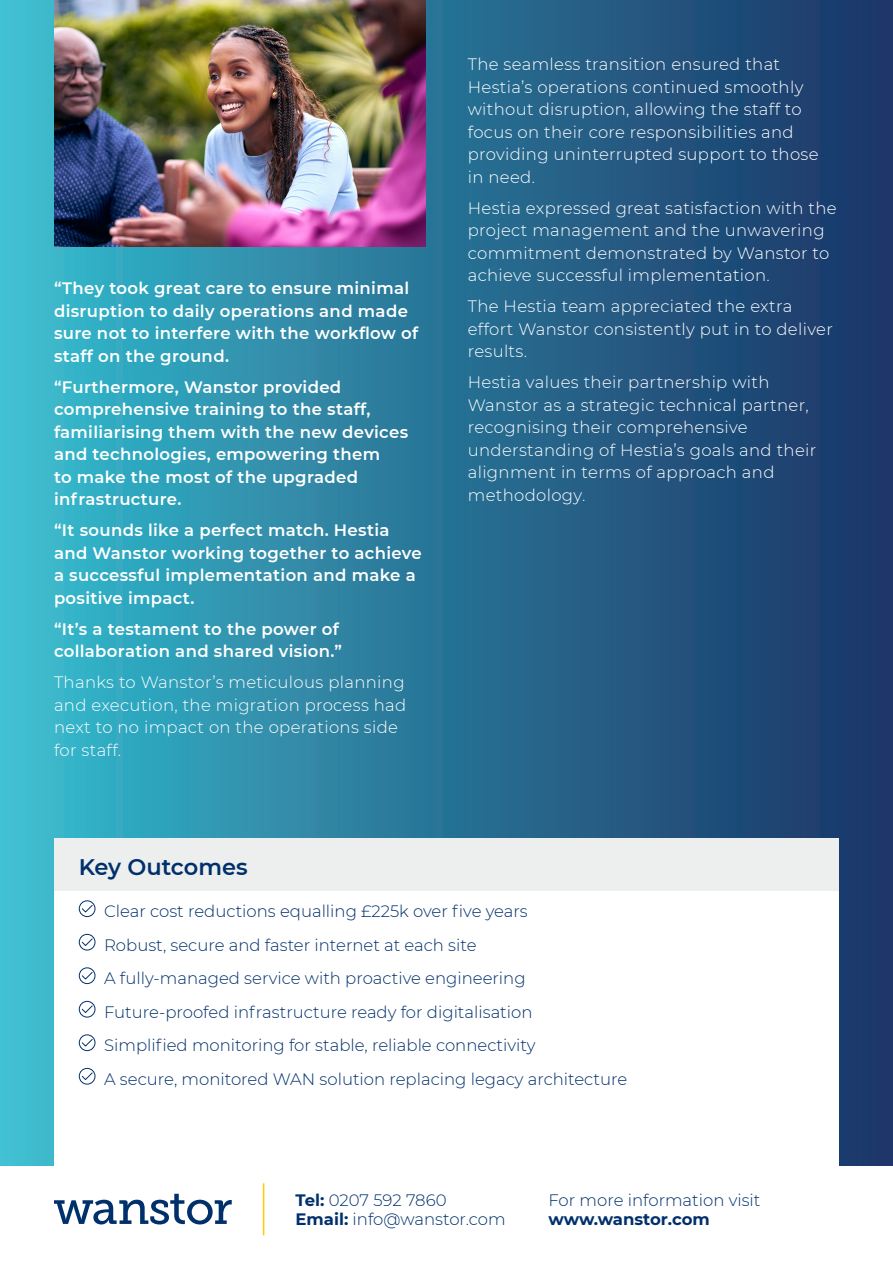
<style>
.page{position:relative;width:893px;height:1263px;background:#fff}
.page>*{position:absolute;margin:0;border:0;box-sizing:border-box;transform-origin:0 0}
.t1{font:600 22.5px "Montserrat";color:#00306c}
.t2{font:300 16.5px/22.5px "Montserrat";letter-spacing:.02em;color:#fff}
.t3{font:600 16.5px/22.5px "Montserrat";letter-spacing:.02em;color:#fff}
.t4{font:300 16.5px/33.5px "Montserrat";color:#00306c}
.t5{font:700 16.5px "Montserrat";letter-spacing:-.005em;color:#00306c}
.s1{font-weight:700}
</style>
<div class="page">
<div style="left:0;top:0;width:893px;height:1165px;background:linear-gradient(to right,#3abbcd,#1a3163)"></div>
<div style="left:54px;top:838px;width:785px;height:327px;background:#fff"></div>
<div style="left:54px;top:838px;width:785px;height:52px;background:#edeeee"></div>
<svg style="left:81px;top:904px;width:12px;height:9px"></svg>
<div style="left:79px;top:900px;width:16px;height:17px;border:1px solid #00306c;border-radius:50%"></div>
<svg style="left:81px;top:938px;width:12px;height:8px"></svg>
<div style="left:79px;top:934px;width:16px;height:16px;border:1px solid #00306c;border-radius:50%"></div>
<svg style="left:81px;top:971px;width:12px;height:9px"></svg>
<div style="left:79px;top:967px;width:16px;height:17px;border:1px solid #00306c;border-radius:50%"></div>
<svg style="left:81px;top:1005px;width:12px;height:8px"></svg>
<div style="left:79px;top:1001px;width:16px;height:16px;border:1px solid #00306c;border-radius:50%"></div>
<svg style="left:81px;top:1039px;width:12px;height:8px"></svg>
<div style="left:79px;top:1034px;width:16px;height:17px;border:1px solid #00306c;border-radius:50%"></div>
<svg style="left:81px;top:1072px;width:12px;height:8px"></svg>
<div style="left:79px;top:1068px;width:16px;height:16px;border:1px solid #00306c;border-radius:50%"></div>
<img style="left:54px;top:0;width:371px;height:246px">
<svg style="left:54px;top:1194px;width:178px;height:30px"></svg>
<hr style="left:263px;top:1183px;width:1px;height:52px;background:#fc0">
<p class="t3" style="left:54px;top:276px;width:366px">“They took great care to ensure minimal disruption to daily operations and made sure not to interfere with the workflow of staff on the ground.</p>
<p class="t3" style="left:54px;top:375px;width:356px">“Furthermore, Wanstor provided comprehensive training to the staff, familiarising them with the new devices and technologies, empowering them<br>to make the most of the upgraded infrastructure.</p>
<p class="t3" style="left:54px;top:518px;width:369px">“It sounds like a perfect match. Hestia and Wanstor working together to achieve a successful implementation and make a positive impact.</p>
<p class="t3" style="left:54px;top:617px;width:290px">“It’s a testament to the power of collaboration and shared vision.”</p>
<p class="t2" style="left:54px;top:671px;width:354px">Thanks to Wanstor’s meticulous planning and execution, the migration process had next to no impact on the operations side for staff.</p>
<p class="t2" style="left:468px;top:52px;width:352px">The seamless transition ensured that Hestia’s operations continued smoothly without disruption, allowing the staff to focus on their core responsibilities and providing uninterrupted support to those in need.</p>
<p class="t2" style="left:468px;top:196px;width:370px">Hestia expressed great satisfaction with the project management and the unwavering commitment demonstrated by Wanstor to achieve successful implementation.</p>
<p class="t2" style="left:468px;top:294px;width:367px">The Hestia team appreciated the extra effort Wanstor consistently put in to deliver results.</p>
<p class="t2" style="left:468px;top:371px;width:350px">Hestia values their partnership with Wanstor as a strategic technical partner, recognising their comprehensive understanding of Hestia’s goals and their alignment in terms of approach and methodology.</p>
<h1 class="t1" style="left:79px;top:851px;width:171px">Key Outcomes</h1>
<p class="t4" style="left:104px;top:894px;width:525px">Clear cost reductions equalling £225k over five years<br>Robust, secure and faster internet at each site<br>A fully-managed service with proactive engineering Future-proofed infrastructure ready for digitalisation<br>Simplified monitoring for stable, reliable connectivity<br>A secure, monitored WAN solution replacing legacy architecture</p>
<p class="t4" style="left:296px;top:1189px;width:212px;line-height:19.8px"><span class="s1">Tel:</span> 0207 592 7860<br><span class="s1">Email:</span> info@wanstor.com</p>
<p class="t4" style="left:549px;top:1182px;width:213px">For more information visit</p>
<p class="t5" style="left:549px;top:1208px;width:163px">www.wanstor.com</p>
</div>
